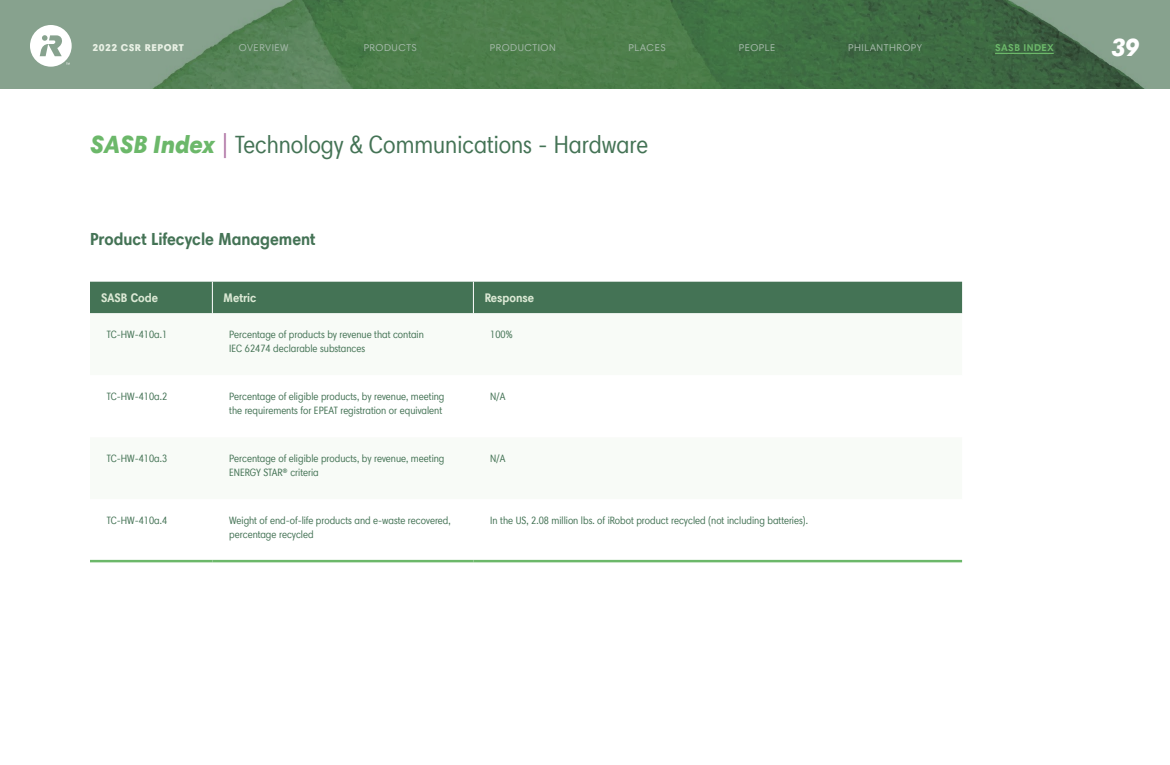
<style>
.page{position:relative;width:1170px;height:765px;background:#fff}
.page>*{position:absolute;margin:0;border:0;box-sizing:border-box;transform-origin:0 0}
.t1{font:condensed 25px "Harmonia Sans Pro";color:#447355}
.t2{font:italic 900 25px "Harmonia Sans Pro";color:#fff}
.t3{font:700 condensed 17.5px "Harmonia Sans Pro";color:#447355}
.t4{font:700 condensed 12.5px "Harmonia Sans Pro";color:#dce9d5}
.t5{font:condensed 10.62px/13.8px "Harmonia Sans Pro";color:#447355}
.t6{font:10px "Harmonia Sans Pro";letter-spacing:.05em;color:#a5b9aa}
.t7{font:900 10px "Harmonia Sans Std";letter-spacing:.05em;color:#e9f1e5}
.t8{font:700 10px "Harmonia Sans Pro";letter-spacing:.05em;color:#6cb86a}
.s1{font-weight:900;font-style:italic;font-stretch:normal;color:#6cb86a}
.s2{color:#ae72a3}
</style>
<div class="page">
<div style="left:90px;top:282px;width:872px;height:31px;background:#447355"></div>
<svg style="left:90px;top:313px;width:872px;height:1px"></svg>
<svg style="left:90px;top:559px;width:872px;height:1px"></svg>
<hr style="left:212px;top:282px;width:1px;height:31px;background:#fff">
<hr style="left:473px;top:282px;width:1px;height:31px;background:#fff">
<hr style="left:90px;top:560px;width:122px;height:2px;background:#6cb86a">
<hr style="left:212px;top:560px;width:261px;height:2px;background:#6cb86a">
<hr style="left:473px;top:560px;width:489px;height:2px;background:#6cb86a">
<img style="left:0;top:0;width:1170px;height:88px">
<svg style="left:30px;top:25px;width:42px;height:42px"></svg>
<hr style="left:995px;top:53px;width:59px;height:1px;background:#6cb86a">
<p class="t7" style="left:92px;top:41px;width:93px">2022 CSR REPORT</p>
<p class="t6" style="left:239px;top:41px;width:51px">OVERVIEW</p>
<p class="t6" style="left:364px;top:41px;width:55px">PRODUCTS</p>
<p class="t6" style="left:490px;top:41px;width:67px">PRODUCTION</p>
<p class="t6" style="left:629px;top:41px;width:39px">PLACES</p>
<p class="t6" style="left:739px;top:41px;width:38px">PEOPLE</p>
<p class="t6" style="left:848px;top:41px;width:75px">PHILANTHROPY</p>
<p class="t8" style="left:995px;top:41px;width:60px">SASB INDEX</p>
<h1 class="t2" style="left:1111px;top:30px;width:29px">39</h1>
<h1 class="t1" style="left:90px;top:130px;width:560px"><span class="s1">SASB Index</span> <span class="s2">|</span> Technology &amp; Communications - Hardware</h1>
<h2 class="t3" style="left:90px;top:228px;width:227px">Product Lifecycle Management</h2>
<p class="t4" style="left:101px;top:290px;width:58px">SASB Code</p>
<p class="t4" style="left:224px;top:290px;width:34px">Metric</p>
<p class="t4" style="left:485px;top:290px;width:51px">Response</p>
<p class="t5" style="left:107px;top:327px;width:62px">TC-HW-410a.1</p>
<p class="t5" style="left:229px;top:327px;width:196px">Percentage of products by revenue that contain<br>IEC 62474 declarable substances</p>
<p class="t5" style="left:490px;top:327px;width:24px">100%</p>
<p class="t5" style="left:107px;top:389px;width:62px">TC-HW-410a.2</p>
<p class="t5" style="left:229px;top:389px;width:217px">Percentage of eligible products, by revenue, meeting the requirements for EPEAT registration or equivalent</p>
<p class="t5" style="left:490px;top:389px;width:17px">N/A</p>
<p class="t5" style="left:107px;top:451px;width:62px">TC-HW-410a.3</p>
<p class="t5" style="left:229px;top:451px;width:217px">Percentage of eligible products, by revenue, meeting<br>ENERGY STAR® criteria</p>
<p class="t5" style="left:490px;top:451px;width:17px">N/A</p>
<p class="t5" style="left:107px;top:513px;width:62px">TC-HW-410a.4</p>
<p class="t5" style="left:229px;top:513px;width:223px">Weight of end-of-life products and e-waste recovered, percentage recycled</p>
<p class="t5" style="left:490px;top:513px;width:319px">In the US, 2.08 million lbs. of iRobot product recycled (not including batteries).</p>
</div>
